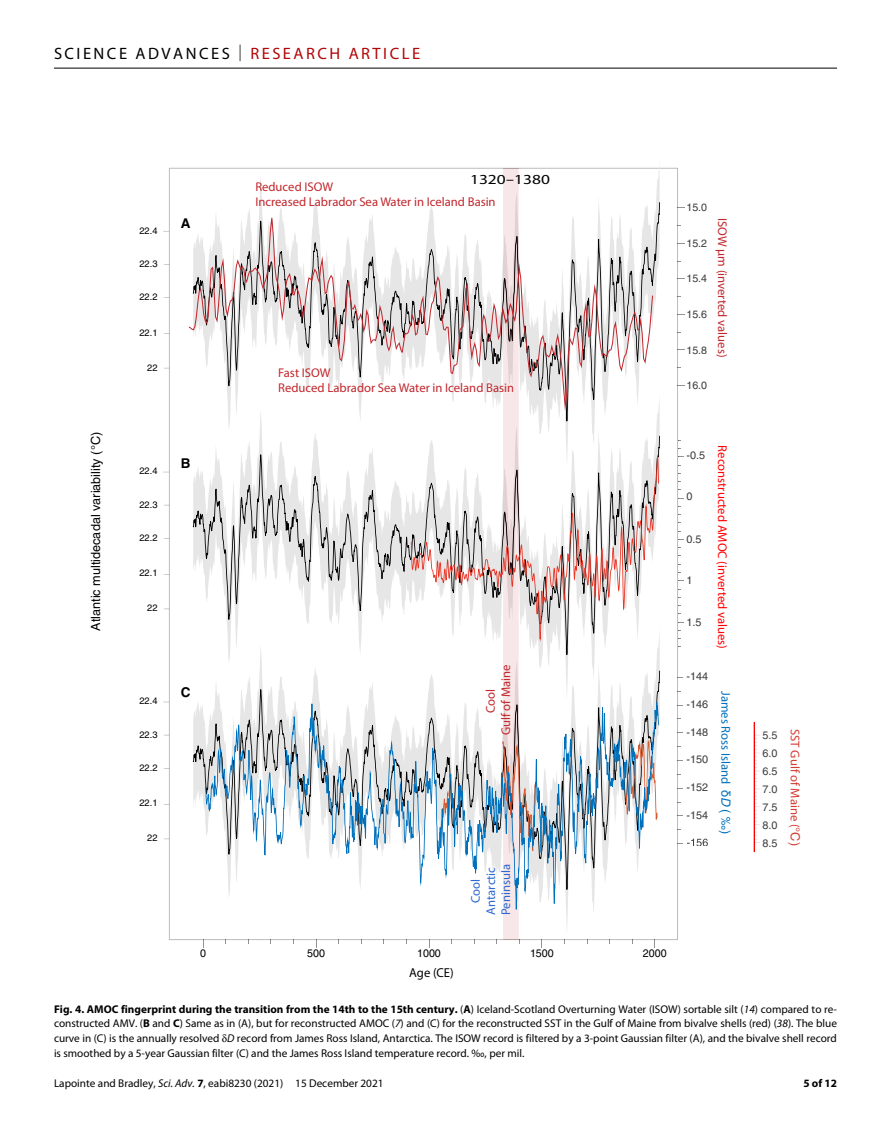
<style>
.page{position:relative;width:891px;height:1134px;background:#fff}
.page>*{position:absolute;margin:0;border:0;box-sizing:border-box;transform-origin:0 0}
.t1{font:16.5px "Myriad Pro";letter-spacing:.15em;color:#000}
.t2{font:13.8px "Myriad Pro";color:#000;scale:1.25 1}
.t3{font:700 13.5px "Helvetica";color:#000}
.t4{font:12.9px "Myriad Pro";color:#000}
.t5{font:12.75px/15.1px "Myriad Pro";color:#c1272d}
.t6{font:12.75px "Helvetica";color:#000}
.t7{font:12.75px "Myriad Pro";color:#f00}
.t8{font:12.75px/15.1px "Myriad Pro";color:#2c68d1;text-align:center}
.t9{font:12.75px "Myriad Pro";color:#0071bc}
.t10{font:12.75px "Myriad Pro";color:#d33c31}
.t11{font:11.25px/15px "Myriad Pro";color:#000;text-align:justify}
.t12{font:700 11.25px "Myriad Pro";color:#000}
.t13{font:10.95px "Helvetica";color:#000}
.t14{font:10.8px "Helvetica";color:#3b3b3b}
.t15{font:10.8px/18px "Helvetica";color:#403c3f;text-align:justify}
.t16{font:10.65px "Helvetica";color:#3b3b3b}
.t17{font:9.3px "Helvetica";color:#000}
.s1{font-weight:300}
.s2{color:#b10508}
.s3{font-family:"Arial"}
.s4{font-family:"Helvetica";font-style:italic}
.s5{font-family:"Helvetica"}
.s6{font-weight:700}
.s7{font-style:italic}
</style>
<div class="page">
<hr style="left:54px;top:68px;width:783px;height:1px;background:#000">
<svg style="left:169px;top:168px;width:509px;height:772px"></svg>
<svg style="left:755px;top:735px;width:5px;height:108px"></svg>
<svg style="left:678px;top:839px;width:30px;height:7px"></svg>
<hr style="left:754px;top:722px;width:1px;height:130px;background:#f00">
<svg style="left:189px;top:168px;width:470px;height:779px"></svg>
<h1 class="t1" style="left:54px;top:40px;width:368px">SCIENCE ADVANCES <span class="s1">|</span> <span class="s2">RESEARCH ARTICLE</span></h1>
<p class="t6" style="left:88px;top:631px;width:200px;rotate:-90deg">Atlantic multidecadal variability (°C)</p>
<p class="t17" style="left:139px;top:225px;width:20px">22.4</p>
<p class="t17" style="left:139px;top:258px;width:20px">22.3</p>
<p class="t17" style="left:139px;top:291px;width:20px">22.2</p>
<p class="t17" style="left:139px;top:327px;width:20px">22.1</p>
<p class="t17" style="left:147px;top:362px;width:12px">22</p>
<p class="t17" style="left:139px;top:466px;width:20px">22.4</p>
<p class="t17" style="left:139px;top:499px;width:20px">22.3</p>
<p class="t17" style="left:139px;top:532px;width:20px">22.2</p>
<p class="t17" style="left:139px;top:568px;width:20px">22.1</p>
<p class="t17" style="left:147px;top:603px;width:12px">22</p>
<p class="t17" style="left:139px;top:696px;width:20px">22.4</p>
<p class="t17" style="left:139px;top:729px;width:20px">22.3</p>
<p class="t17" style="left:139px;top:762px;width:20px">22.2</p>
<p class="t17" style="left:139px;top:798px;width:20px">22.1</p>
<p class="t17" style="left:147px;top:833px;width:12px">22</p>
<p class="t3" style="left:181px;top:215px;width:11px">A</p>
<p class="t2" style="left:470px;top:171px;width:65px">1320-1380</p>
<p class="t5" style="left:255px;top:179px;width:242px">Reduced ISOW<br>Increased Labrador Sea Water in Iceland Basin</p>
<p class="t5" style="left:278px;top:365px;width:237px">Fast ISOW<br>Reduced Labrador Sea Water in Iceland Basin</p>
<p class="t16" style="left:686px;top:201px;width:22px">15.0</p>
<p class="t16" style="left:686px;top:237px;width:22px">15.2</p>
<p class="t16" style="left:686px;top:273px;width:22px">15.4</p>
<p class="t16" style="left:686px;top:308px;width:22px">15.6</p>
<p class="t16" style="left:686px;top:344px;width:22px">15.8</p>
<p class="t16" style="left:686px;top:379px;width:22px">16.0</p>
<p class="t5" style="left:730px;top:218px;width:141px;rotate:90deg">ISOW µm (inverted values)</p>
<p class="t3" style="left:181px;top:455px;width:11px">B</p>
<p class="t3" style="left:181px;top:684px;width:11px">C</p>
<p class="t5" style="left:483px;top:735px;width:72px;text-align:center;rotate:-90deg">Cool<br>Gulf of Maine</p>
<p class="t8" style="left:468px;top:915px;width:52px;rotate:-90deg">Cool<br>Antarctic<br>Peninsula</p>
<p class="t13" style="left:200px;top:947px;width:7px">0</p>
<p class="t13" style="left:307px;top:947px;width:19px">500</p>
<p class="t13" style="left:417px;top:947px;width:25px">1000</p>
<p class="t13" style="left:530px;top:947px;width:25px">1500</p>
<p class="t13" style="left:643px;top:947px;width:25px">2000</p>
<p class="t4" style="left:409px;top:965px;width:46px">Age (CE)</p>
<p class="t14" style="left:687px;top:449px;width:20px">-0.5</p>
<p class="t14" style="left:687px;top:490px;width:8px">0</p>
<p class="t14" style="left:687px;top:532px;width:17px">0.5</p>
<p class="t14" style="left:687px;top:574px;width:8px">1</p>
<p class="t14" style="left:687px;top:616px;width:17px">1.5</p>
<p class="t7" style="left:730px;top:445px;width:205px;rotate:90deg">Reconstructed AMOC (inverted values)</p>
<p class="t14" style="left:687px;top:670px;width:23px">-144</p>
<p class="t14" style="left:687px;top:698px;width:23px">-146</p>
<p class="t14" style="left:687px;top:725px;width:23px">-148</p>
<p class="t14" style="left:687px;top:753px;width:23px">-150</p>
<p class="t14" style="left:687px;top:781px;width:23px">-152</p>
<p class="t14" style="left:687px;top:808px;width:23px">-154</p>
<p class="t9" style="left:734px;top:691px;width:145px;rotate:90deg">James Ross Island <span class="s3">δ</span><span class="s4">D</span> <span class="s5">( ‰)</span></p>
<p class="t15" style="left:762px;top:726px;width:17px">5.5<br>6.0<br>6.5<br>7.0<br>7.5<br>8.0<br>8.5</p>
<p class="t10" style="left:803px;top:729px;width:118px;rotate:90deg">SST Gulf of Maine (<span class="s5">°C)</span></p>
<p class="t11" style="left:54px;top:1001px;width:785px"><span class="s6">Fig. 4. AMOC fingerprint during the transition from the 14th to the 15th century.</span> (<span class="s6">A</span>) Iceland-Scotland Overturning Water (ISOW) sortable silt (<span class="s7">14</span>) compared to re&shy;constructed AMV. (<span class="s6">B</span> and <span class="s6">C</span>) Same as in (A), but for reconstructed AMOC (<span class="s7">7</span>) and (C) for the reconstructed SST in the Gulf of Maine from bivalve shells (red) (<span class="s7">38</span>). The blue curve in (C) is the annually resolved <span class="s7">D</span> record from James Ross Island, Antarctica. The ISOW record is filtered by a 3-point Gaussian filter (A), and the bivalve shell record is smoothed by a 5-year Gaussian filter (C) and the James Ross Island temperature record. ‰, per mil.</p>
<p class="t11" style="left:54px;top:1076px;width:331px">Lapointe and Bradley, <span class="s7">Sci. Adv.</span> <span class="s6">7</span>, eabi8230 (2021) 15 December 2021</p>
<p class="t12" style="left:803px;top:1074px;width:35px">5 of 12</p>
</div>
